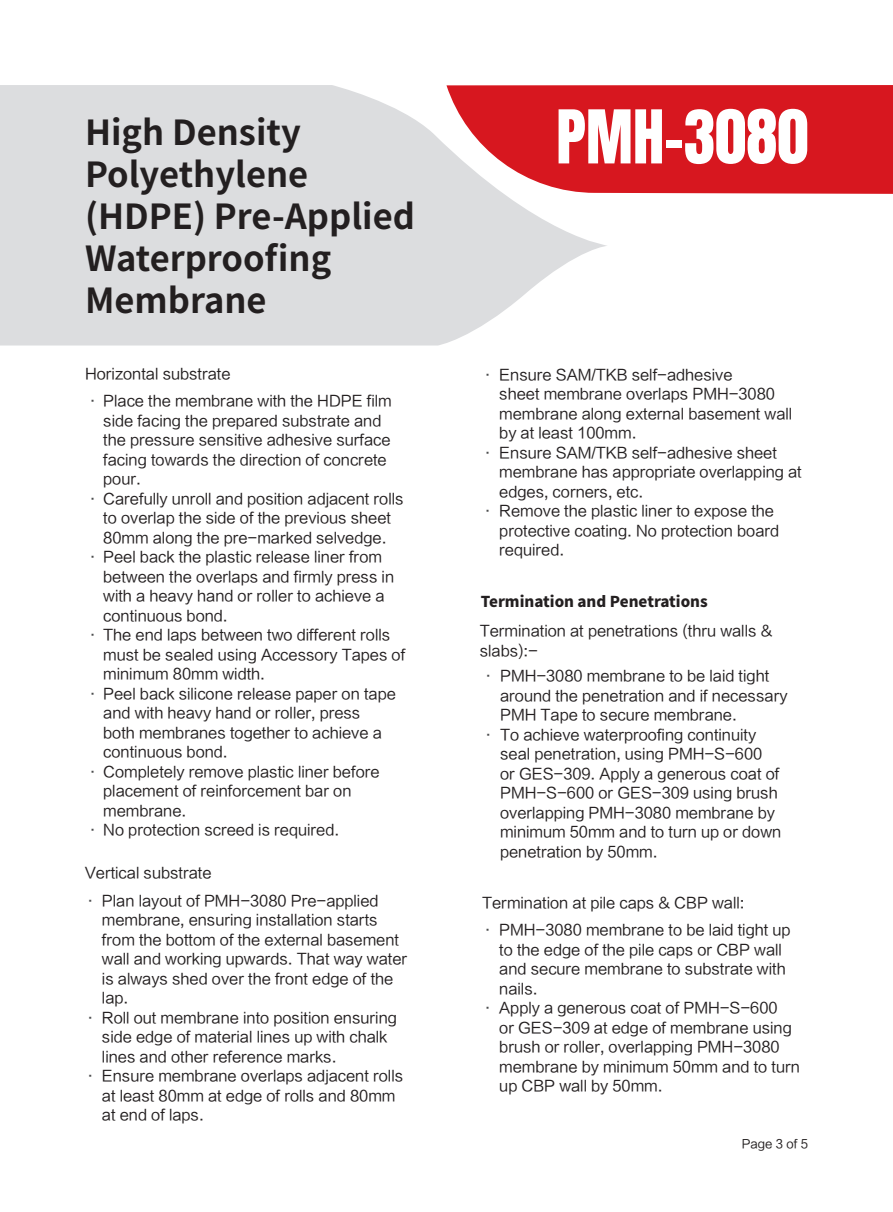
<style>
.page{position:relative;width:893px;height:1212px;background:#fff}
.page>*{position:absolute;margin:0;border:0;box-sizing:border-box;transform-origin:0 0}
.t1{font:63px "Anton";color:#fff}
.t2{font:700 34.5px/42px "Source Han Sans CN";color:#231f20}
.t3{font:15px/19.5px "FZLTHJW GB1 0";color:#231f20}
.t4{font:800 15px "Source Han Sans CN";color:#231f20}
.t5{font:12px "FZLTHJW GB1 0";color:#231f20}
.s1{color:#4b4c4d}
</style>
<div class="page">
<div style="left:608px;top:85px;width:285px;height:109px;background:#d7171f"></div>
<svg style="left:0;top:85px;width:608px;height:260px;background:#dfd0d2"></svg>
<p class="t2" style="left:85px;top:112px;width:331px">High Density<br>Polyethylene (HDPE) Pre-Applied<br>Waterproofing<br>Membrane</p>
<p class="t1" style="left:556px;top:105px;width:254px">PMH-3080</p>
<p class="t3" style="left:85px;top:364px;width:147px">Horizontal substrate</p>
<p class="t3" style="left:85px;top:392px;width:308px"><span class="s1">·</span> Place the membrane with the HDPE film</p>
<p class="t3" style="left:103px;top:411px;width:289px">side facing the prepared substrate and the pressure sensitive adhesive surface facing towards the direction of concrete pour.</p>
<p class="t3" style="left:103px;top:509px;width:289px">to overlap the side of the previous sheet<br>80mm along the pre-marked selvedge.</p>
<p class="t3" style="left:103px;top:567px;width:292px">between the overlaps and firmly press in with a heavy hand or roller to achieve a continuous bond.</p>
<p class="t3" style="left:103px;top:645px;width:304px">must be sealed using Accessory Tapes of minimum 80mm width.</p>
<p class="t3" style="left:103px;top:704px;width:280px">and with heavy hand or roller, press both membranes together to achieve a continuous bond.</p>
<p class="t3" style="left:103px;top:782px;width:250px">placement of reinforcement bar on membrane.</p>
<p class="t3" style="left:85px;top:489px;width:320px"><span class="s1">·</span> Carefully unroll and position adjacent rolls</p>
<p class="t3" style="left:85px;top:548px;width:298px"><span class="s1">·</span> Peel back the plastic release liner from</p>
<p class="t3" style="left:85px;top:626px;width:307px"><span class="s1">·</span> The end laps between two different rolls</p>
<p class="t3" style="left:85px;top:684px;width:312px"><span class="s1">·</span> Peel back silicone release paper on tape</p>
<p class="t3" style="left:85px;top:762px;width:296px"><span class="s1">·</span> Completely remove plastic liner before</p>
<p class="t3" style="left:85px;top:821px;width:256px"><span class="s1">·</span> No protection screed is required.</p>
<p class="t3" style="left:85px;top:864px;width:128px">Vertical substrate</p>
<p class="t3" style="left:83px;top:891px;width:297px"><span class="s1">·</span> Plan layout of PMH-3080 Pre-applied</p>
<p class="t3" style="left:102px;top:911px;width:307px">membrane, ensuring installation starts from the bottom of the external basement wall and working upwards. That way water is always shed over the front edge of the lap.</p>
<p class="t3" style="left:102px;top:1028px;width:287px">side edge of material lines up with chalk lines and other reference marks.</p>
<p class="t3" style="left:102px;top:1086px;width:295px">at least 80mm at edge of rolls and 80mm</p>
<p class="t3" style="left:102px;top:1106px;width:103px">at end of laps.</p>
<p class="t3" style="left:83px;top:1008px;width:316px"><span class="s1">·</span> Roll out membrane into position ensuring</p>
<p class="t3" style="left:83px;top:1067px;width:322px"><span class="s1">·</span> Ensure membrane overlaps adjacent rolls</p>
<p class="t3" style="left:480px;top:365px;width:254px"><span class="s1">·</span> Ensure SAM/TKB self-adhesive</p>
<p class="t3" style="left:499px;top:385px;width:294px">sheet membrane overlaps PMH-3080 membrane along external basement wall by at least 100mm.</p>
<p class="t3" style="left:499px;top:463px;width:304px">membrane has appropriate overlapping at edges, corners, etc.</p>
<p class="t3" style="left:499px;top:521px;width:281px">protective coating. No protection board required.</p>
<p class="t3" style="left:480px;top:443px;width:298px"><span class="s1">·</span> Ensure SAM/TKB self-adhesive sheet</p>
<p class="t3" style="left:480px;top:502px;width:296px"><span class="s1">·</span> Remove the plastic liner to expose the</p>
<p class="t4" style="left:481px;top:593px;width:228px">Termination and Penetrations</p>
<p class="t3" style="left:480px;top:621px;width:294px">Termination at penetrations (thru walls &amp; slabs):-</p>
<p class="t3" style="left:481px;top:667px;width:290px"><span class="s1">·</span> PMH-3080 membrane to be laid tight</p>
<p class="t3" style="left:500px;top:686px;width:289px">around the penetration and if necessary<br>PMH Tape to secure membrane.</p>
<p class="t3" style="left:500px;top:745px;width:283px">seal penetration, using PMH-S-600<br>or GES-309. Apply a generous coat of<br>PMH-S-600 or GES-309 using brush overlapping PMH-3080 membrane by minimum 50mm and to turn up or down penetration by 50mm.</p>
<p class="t3" style="left:481px;top:725px;width:277px"><span class="s1">·</span> To achieve waterproofing continuity</p>
<p class="t3" style="left:482px;top:893px;width:264px">Termination at pile caps &amp; CBP wall:</p>
<p class="t3" style="left:480px;top:920px;width:312px"><span class="s1">·</span> PMH-3080 membrane to be laid tight up</p>
<p class="t3" style="left:499px;top:940px;width:288px">to the edge of the pile caps or CBP wall and secure membrane to substrate with nails.</p>
<p class="t3" style="left:499px;top:1018px;width:302px">or GES-309 at edge of membrane using brush or roller, overlapping PMH-3080 membrane by minimum 50mm and to turn up CBP wall by 50mm.</p>
<p class="t3" style="left:480px;top:998px;width:299px"><span class="s1">·</span> Apply a generous coat of PMH-S-600</p>
<p class="t5" style="left:742px;top:1137px;width:68px">Page 3 of 5</p>
</div>
